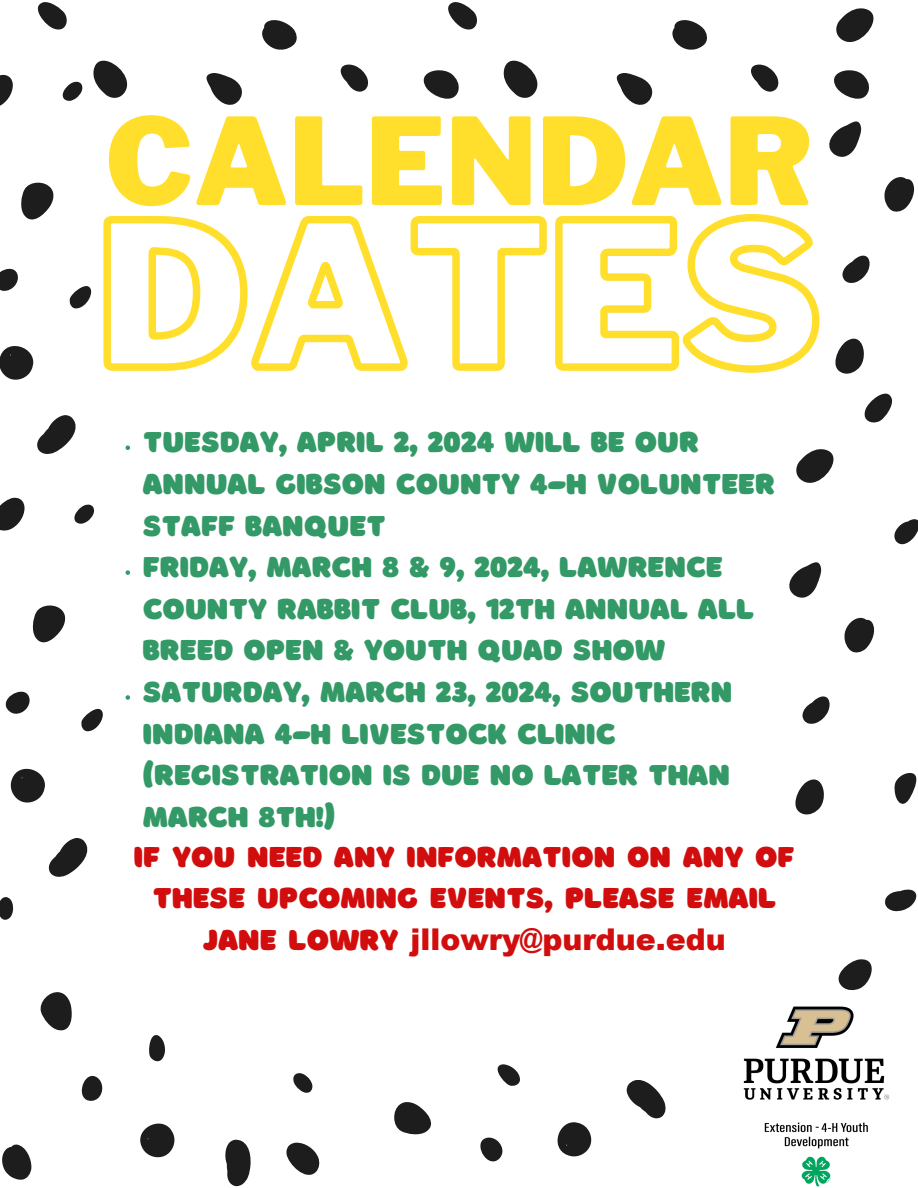
<style>
.page{position:relative;width:918px;height:1188px;background:#fff}
.page>*{position:absolute;margin:0;border:0;box-sizing:border-box;transform-origin:0 0}
.t1{font:900 119.4px "Libre Franklin";color:#ffdf2b}
.t2{font:30px/41.7px "Borsok";color:#396}
.t3{font:30px/41.7px "Borsok";color:#d10d0d;text-align:center}
.s1{font-family:"Arial";font-weight:900}
</style>
<div class="page">
<svg style="left:126px;top:446px;width:4px;height:4px"></svg>
<svg style="left:126px;top:570px;width:4px;height:5px"></svg>
<svg style="left:126px;top:695px;width:4px;height:5px"></svg>
<svg style="left:885px;top:889px;width:32px;height:23px"></svg>
<svg style="left:838px;top:959px;width:34px;height:32px"></svg>
<svg style="left:103px;top:214px;width:717px;height:159px"></svg>
<svg style="left:40px;top:992px;width:32px;height:39px"></svg>
<svg style="left:2px;top:1144px;width:30px;height:36px"></svg>
<svg style="left:140px;top:1123px;width:35px;height:35px"></svg>
<svg style="left:81px;top:1075px;width:22px;height:26px"></svg>
<svg style="left:0;top:897px;width:14px;height:23px"></svg>
<svg style="left:149px;top:1035px;width:16px;height:27px"></svg>
<svg style="left:225px;top:1139px;width:26px;height:48px"></svg>
<svg style="left:796px;top:449px;width:38px;height:34px"></svg>
<svg style="left:894px;top:519px;width:24px;height:25px"></svg>
<svg style="left:844px;top:618px;width:31px;height:35px"></svg>
<svg style="left:802px;top:696px;width:28px;height:28px"></svg>
<svg style="left:864px;top:393px;width:29px;height:30px"></svg>
<svg style="left:789px;top:562px;width:33px;height:36px"></svg>
<svg style="left:894px;top:773px;width:23px;height:31px"></svg>
<svg style="left:795px;top:779px;width:29px;height:36px"></svg>
<svg style="left:286px;top:1142px;width:34px;height:33px"></svg>
<svg style="left:394px;top:1102px;width:38px;height:33px"></svg>
<svg style="left:557px;top:1122px;width:35px;height:35px"></svg>
<svg style="left:480px;top:1137px;width:23px;height:25px"></svg>
<svg style="left:293px;top:1073px;width:20px;height:20px"></svg>
<svg style="left:497px;top:1064px;width:23px;height:22px"></svg>
<svg style="left:626px;top:1080px;width:40px;height:39px"></svg>
<svg style="left:0;top:497px;width:25px;height:34px"></svg>
<svg style="left:32px;top:605px;width:34px;height:38px"></svg>
<svg style="left:10px;top:768px;width:35px;height:35px"></svg>
<svg style="left:5px;top:691px;width:25px;height:23px"></svg>
<svg style="left:74px;top:504px;width:20px;height:20px"></svg>
<svg style="left:81px;top:708px;width:22px;height:24px"></svg>
<svg style="left:49px;top:838px;width:39px;height:39px"></svg>
<svg style="left:0;top:75px;width:13px;height:31px"></svg>
<svg style="left:21px;top:182px;width:33px;height:38px"></svg>
<svg style="left:0;top:346px;width:33px;height:34px"></svg>
<svg style="left:0;top:268px;width:18px;height:23px"></svg>
<svg style="left:62px;top:82px;width:21px;height:19px"></svg>
<svg style="left:69px;top:286px;width:22px;height:23px"></svg>
<svg style="left:37px;top:415px;width:39px;height:39px"></svg>
<svg style="left:836px;top:8px;width:38px;height:34px"></svg>
<svg style="left:884px;top:177px;width:31px;height:35px"></svg>
<svg style="left:842px;top:255px;width:28px;height:28px"></svg>
<svg style="left:829px;top:121px;width:33px;height:36px"></svg>
<svg style="left:835px;top:338px;width:29px;height:36px"></svg>
<svg style="left:93px;top:60px;width:35px;height:38px"></svg>
<svg style="left:262px;top:20px;width:35px;height:30px"></svg>
<svg style="left:341px;top:64px;width:27px;height:28px"></svg>
<svg style="left:37px;top:2px;width:30px;height:28px"></svg>
<svg style="left:206px;top:73px;width:36px;height:32px"></svg>
<svg style="left:423px;top:70px;width:36px;height:29px"></svg>
<svg style="left:503px;top:60px;width:35px;height:38px"></svg>
<svg style="left:672px;top:20px;width:35px;height:30px"></svg>
<svg style="left:751px;top:64px;width:28px;height:28px"></svg>
<svg style="left:448px;top:2px;width:29px;height:28px"></svg>
<svg style="left:616px;top:73px;width:37px;height:32px"></svg>
<svg style="left:834px;top:70px;width:35px;height:29px"></svg>
<img style="left:743px;top:1006px;width:147px;height:181px">
<h2 class="t1" style="left:105px;top:90px;width:709px">CALENDAR</h2>
<p class="t2" style="left:143px;top:421px;width:634px">TUESDAY, APRIL 2, 2024 WILL BE OUR<br>ANNUAL GIBSON COUNTY 4-H VOLUNTEER<br>STAFF BANQUET</p>
<p class="t2" style="left:143px;top:546px;width:613px">FRIDAY, MARCH 8 &amp; 9, 2024, LAWRENCE<br>COUNTY RABBIT CLUB, 12TH ANNUAL ALL<br>BREED OPEN &amp; YOUTH QUAD SHOW</p>
<p class="t2" style="left:143px;top:671px;width:591px">SATURDAY, MARCH 23, 2024, SOUTHERN<br>INDIANA 4-H LIVESTOCK CLINIC (REGISTRATION IS DUE NO LATER THAN<br>MARCH 8TH!)</p>
<h1 class="t3" style="left:134px;top:836px;width:662px">IF YOU NEED ANY INFORMATION ON ANY OF<br>THESE UPCOMING EVENTS, PLEASE EMAIL<br>JANE LOWRY <span class="s1">jllowry@purdue.edu</span></h1>
</div>
